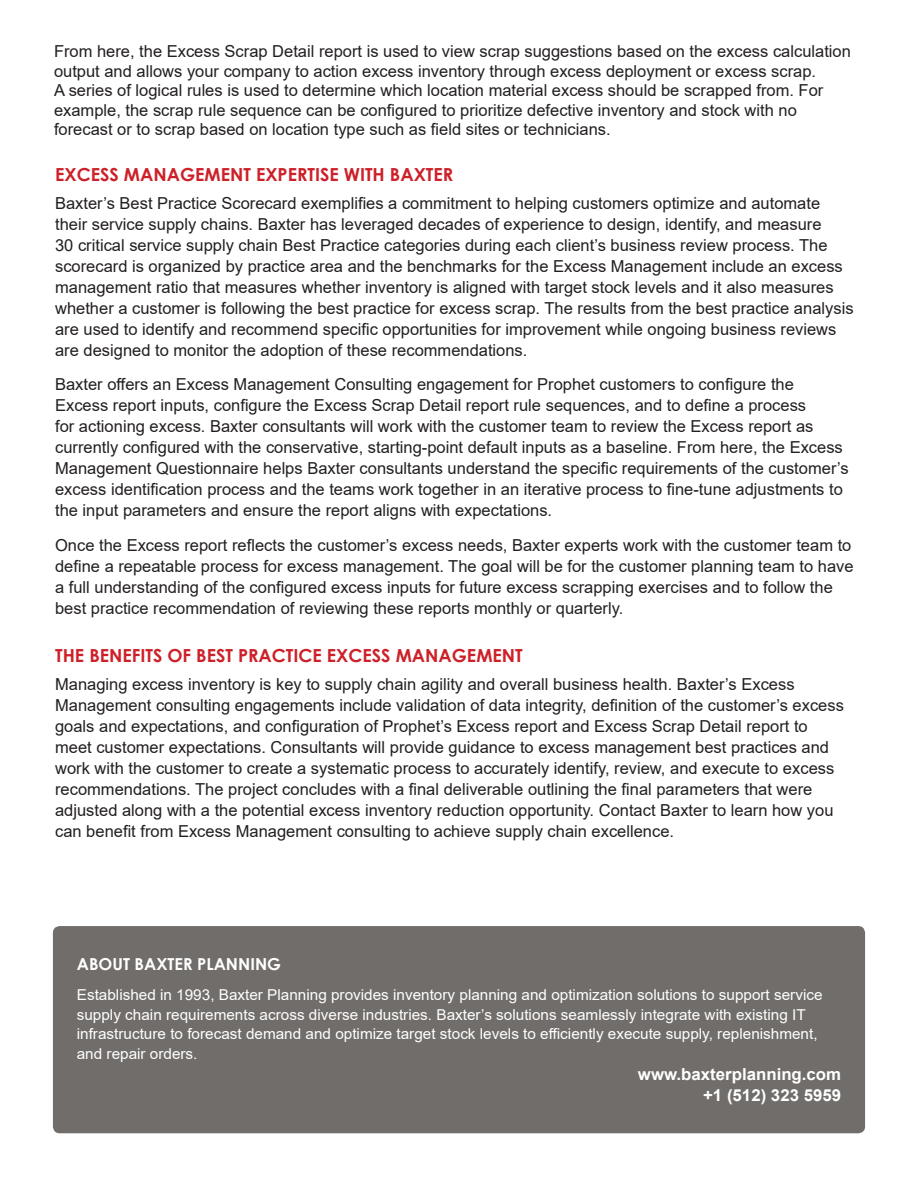
<style>
.page{position:relative;width:918px;height:1188px;background:#fff}
.page>*{position:absolute;margin:0;border:0;box-sizing:border-box;transform-origin:0 0}
.t1{font:700 18px "Century Gothic";color:#cd2028}
.t2{font:16.5px/21px "Arial";color:#231f20}
.t3{font:700 16.5px "Arial";color:#fff}
.t4{font:700 16.5px "Century Gothic";color:#fff}
.t5{font:15px/19.5px "Arial";color:#fff}
</style>
<div class="page">
<div style="left:53px;top:926px;width:812px;height:207px;background:#716d6a;border-radius:7px"></div>
<p class="t2" style="left:54px;top:41px;width:798px;line-height:19.5px">From here, the Excess Scrap Detail report is used to view scrap suggestions based on the excess calculation output and allows your company to action excess inventory through excess deployment or excess scrap.<br>A series of logical rules is used to determine which location material excess should be scrapped from. For example, the scrap rule sequence can be configured to prioritize defective inventory and stock with no forecast or to scrap based on location type such as field sites or technicians.</p>
<p class="t1" style="left:55px;top:161px;width:400px">EXCESS MANAGEMENT EXPERTISE WITH BAXTER</p>
<p class="t2" style="left:55px;top:192px;width:800px">Baxter’s Best Practice Scorecard exemplifies a commitment to helping customers optimize and automate their service supply chains. Baxter has leveraged decades of experience to design, identify, and measure<br>30 critical service supply chain Best Practice categories during each client’s business review process. The scorecard is organized by practice area and the benchmarks for the Excess Management include an excess management ratio that measures whether inventory is aligned with target stock levels and it also measures whether a customer is following the best practice for excess scrap. The results from the best practice analysis are used to identify and recommend specific opportunities for improvement while ongoing business reviews are designed to monitor the adoption of these recommendations.</p>
<p class="t2" style="left:55px;top:374px;width:795px">Baxter offers an Excess Management Consulting engagement for Prophet customers to configure the Excess report inputs, configure the Excess Scrap Detail report rule sequences, and to define a process<br>for actioning excess. Baxter consultants will work with the customer team to review the Excess report as currently configured with the conservative, starting-point default inputs as a baseline. From here, the Excess Management Questionnaire helps Baxter consultants understand the specific requirements of the customer’s excess identification process and the teams work together in an iterative process to fine-tune adjustments to the input parameters and ensure the report aligns with expectations.</p>
<p class="t2" style="left:55px;top:534px;width:800px">Once the Excess report reflects the customer’s excess needs, Baxter experts work with the customer team to define a repeatable process for excess management. The goal will be for the customer planning team to have a full understanding of the configured excess inputs for future excess scrapping exercises and to follow the best practice recommendation of reviewing these reports monthly or quarterly.</p>
<p class="t1" style="left:55px;top:642px;width:469px">THE BENEFITS OF BEST PRACTICE EXCESS MANAGEMENT</p>
<p class="t2" style="left:55px;top:673px;width:790px">Managing excess inventory is key to supply chain agility and overall business health. Baxter’s Excess Management consulting engagements include validation of data integrity, definition of the customer’s excess goals and expectations, and configuration of Prophet’s Excess report and Excess Scrap Detail report to meet customer expectations. Consultants will provide guidance to excess management best practices and work with the customer to create a systematic process to accurately identify, review, and execute to excess recommendations. The project concludes with a final deliverable outlining the final parameters that were adjusted along with a the potential excess inventory reduction opportunity. Contact Baxter to learn how you can benefit from Excess Management consulting to achieve supply chain excellence.</p>
<p class="t4" style="left:77px;top:951px;width:206px">ABOUT BAXTER PLANNING</p>
<p class="t5" style="left:77px;top:985px;width:747px">Established in 1993, Baxter Planning provides inventory planning and optimization solutions to support service supply chain requirements across diverse industries. Baxter’s solutions seamlessly integrate with existing IT infrastructure to forecast demand and optimize target stock levels to efficiently execute supply, replenishment, and repair orders.</p>
<p class="t3" style="left:638px;top:1062px;width:205px">www.baxterplanning.com</p>
<p class="t3" style="left:703px;top:1083px;width:140px">+1 (512) 323 5959</p>
</div>
